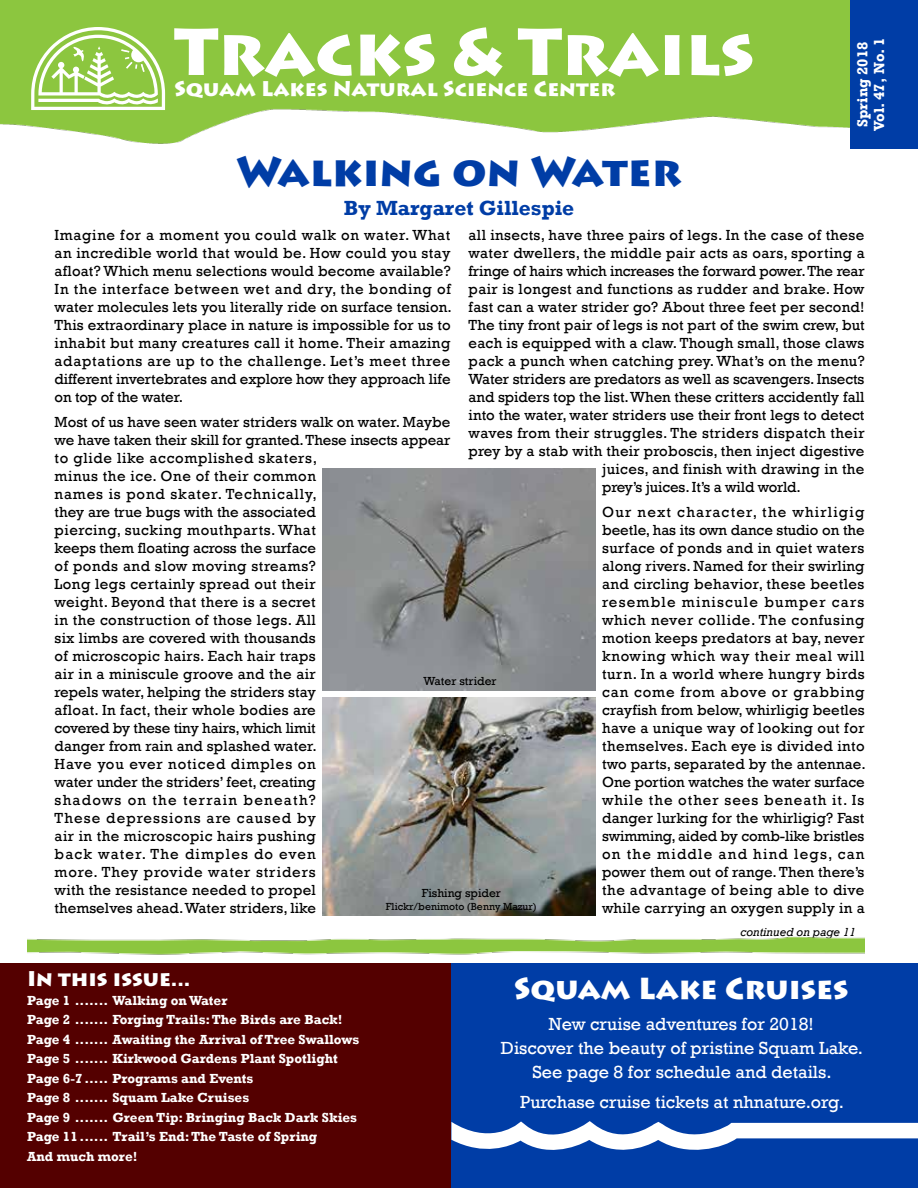
<style>
.page{position:relative;width:918px;height:1188px;background:#fff}
.page>*{position:absolute;margin:0;border:0;box-sizing:border-box;transform-origin:0 0}
.t1{font:900 66px "Lithos Pro";color:#fff}
.t2{font:900 42px "Lithos Pro";color:#003da6}
.t3{font:900 30px "Lithos Pro";color:#fff}
.t4{font:900 21px "Lithos Pro";color:#fff}
.t5{font:700 21px "Rockwell";color:#003da6}
.t6{font:18px/24px "Rockwell";color:#fff;text-align:center}
.t7{font:15px/18px "Rockwell";letter-spacing:.015em;color:#000;text-align:justify}
.t8{font:15px "Rockwell";letter-spacing:-.005em;color:#000}
.t9{font:15px "Rockwell";letter-spacing:-.01em;color:#000}
.t10{font:700 15px/16.5px "Rockwell";color:#fff}
.t11{font:700 13.5px/19.5px "Rockwell";color:#fff}
.t12{font:12px "Rockwell";color:#000}
.t13{font:italic 12px "Rockwell";color:#000}
.t14{font:10.5px "Rockwell";color:#000}
</style>
<div class="page">
<img style="left:0;top:0;width:918px;height:149px">
<svg style="left:31px;top:27px;width:134px;height:83px"></svg>
<div style="left:850px;top:0;width:68px;height:148px;background:#003da6"></div>
<div style="left:0;top:963px;width:451px;height:225px;background:#540000"></div>
<div style="left:451px;top:963px;width:467px;height:225px;background:#003da6"></div>
<img style="left:27px;top:936px;width:838px;height:19px">
<img style="left:323px;top:697px;width:272px;height:218px">
<img style="left:323px;top:468px;width:272px;height:222px">
<svg style="left:451px;top:1121px;width:467px;height:29px"></svg>
<h1 class="t1" style="left:174px;top:11px;width:581px">Tracks &amp; Trails</h1>
<h3 class="t4" style="left:174px;top:75px;width:442px">Squam Lakes Natural Science Center</h3>
<h2 class="t2" style="left:237px;top:145px;width:446px">Walking on Water</h2>
<h3 class="t5" style="left:344px;top:196px;width:232px">By Margaret Gillespie</h3>
<p class="t10" style="left:854px;top:131px;width:94px;rotate:-90deg">Spring 2018<br>Vol. 47, No. 1</p>
<p class="t7" style="left:55px;top:226px;width:399px">Imagine for a moment you could walk on water. What an incredible world that would be. How could you stay afloat? Which menu selections would become available?<br>In the interface between wet and dry, the bonding of water molecules lets you literally ride on surface tension.<br>This extraordinary place in nature is impossible for us to inhabit but many creatures call it home. Their amazing adaptations are up to the challenge. Let’s meet three different invertebrates and explore how they approach life on top of the water.</p>
<p class="t7" style="left:55px;top:413px;width:397px;text-align:left">Most of us have seen water striders walk on water. Maybe we have taken their skill for granted. These insects appear to glide like accomplished skaters,<br>minus the ice. One of their common<br>names is pond skater. Technically,<br>they are true bugs with the associated<br>piercing, sucking mouthparts. What<br>keeps them floating across the surface<br>of ponds and slow moving streams?<br>Long legs certainly spread out their<br>weight. Beyond that there is a secret<br>in the construction of those legs. All<br>six limbs are covered with thousands<br>of microscopic hairs. Each hair traps<br>air in a miniscule groove and the air<br>repels water, helping the striders stay<br>afloat. In fact, their whole bodies are<br>covered by these tiny hairs, which limit<br>danger from rain and splashed water.<br>Have you ever noticed dimples on<br>water under the striders’ feet, creating<br>shadows on the terrain beneath?<br>These depressions are caused by<br>air in the microscopic hairs pushing<br>back water. The dimples do even<br>more. They provide water striders<br>with the resistance needed to propel<br>themselves ahead. Water striders, like</p>
<p class="t7" style="left:469px;top:226px;width:397px">all insects, have three pairs of legs. In the case of these</p>
<p class="t7" style="left:469px;top:244px;width:398px">water dwellers, the middle pair acts as oars, sporting a</p>
<p class="t9" style="left:469px;top:262px;width:398px">fringe of hairs which increases the forward power. The rear</p>
<p class="t7" style="left:469px;top:280px;width:397px">pair is longest and functions as rudder and brake. How</p>
<p class="t7" style="left:469px;top:298px;width:397px">fast can a water strider go? About three feet per second!</p>
<p class="t7" style="left:469px;top:316px;width:398px">The tiny front pair of legs is not part of the swim crew, but</p>
<p class="t7" style="left:469px;top:334px;width:397px">each is equipped with a claw. Though small, those claws</p>
<p class="t7" style="left:469px;top:352px;width:398px">pack a punch when catching prey. What’s on the menu?</p>
<p class="t8" style="left:469px;top:370px;width:397px">Water striders are predators as well as scavengers. Insects</p>
<p class="t8" style="left:469px;top:388px;width:397px">and spiders top the list. When these critters accidently fall</p>
<p class="t7" style="left:469px;top:406px;width:397px">into the water, water striders use their front legs to detect</p>
<p class="t7" style="left:469px;top:424px;width:398px">waves from their struggles. The striders dispatch their</p>
<p class="t7" style="left:469px;top:442px;width:397px">prey by a stab with their proboscis, then inject digestive</p>
<p class="t7" style="left:602px;top:460px;width:264px">juices, and finish with drawing in the</p>
<p class="t9" style="left:602px;top:478px;width:200px">prey’s juices. It’s a wild world.</p>
<p class="t7" style="left:602px;top:503px;width:265px">Our next character, the whirligig beetle, has its own dance studio on the surface of ponds and in quiet waters along rivers. Named for their swirling and circling behavior, these beetles resemble miniscule bumper cars which never collide. The confusing motion keeps predators at bay, never knowing which way their meal will turn. In a world where hungry birds can come from above or grabbing crayfish from below, whirligig beetles have a unique way of looking out for themselves. Each eye is divided into two parts, separated by the antennae.<br>One portion watches the water surface while the other sees beneath it. Is danger lurking for the whirligig? Fast swimming, aided by comb-like bristles on the middle and hind legs, can power them out of range. Then there’s the advantage of being able to dive while carrying an oxygen supply in a</p>
<p class="t12" style="left:424px;top:674px;width:75px">Water strider</p>
<p class="t12" style="left:422px;top:886px;width:81px">Fishing spider</p>
<p class="t14" style="left:386px;top:900px;width:153px">Flickr/benimoto (Benny Mazur)</p>
<h3 class="t4" style="left:27px;top:965px;width:165px">In this issue...</h3>
<p class="t11" style="left:27px;top:991px;width:334px">Page 1 ....... Walking on Water<br>Page 2 ....... Forging Trails: The Birds are Back!<br>Page 4 ....... Awaiting the Arrival of Tree Swallows Page 5 ....... Kirkwood Gardens Plant Spotlight Page 6-7..... Programs and Events<br>Page 8 ....... Squam Lake Cruises<br>Page 9 ....... Green Tip: Bringing Back Dark Skies Page 11...... Trail’s End: The Taste of Spring<br>And much more!</p>
<p class="t13" style="left:740px;top:925px;width:117px">continued on page 11</p>
<h3 class="t3" style="left:514px;top:970px;width:336px">Squam Lake Cruises</h3>
<p class="t6" style="left:501px;top:1012px;width:364px">New cruise adventures for 2018!<br>Discover the beauty of pristine Squam Lake.<br>See page 8 for schedule and details.</p>
<p class="t6" style="left:520px;top:1091px;width:325px">Purchase cruise tickets at nhnature.org.</p>
</div>
